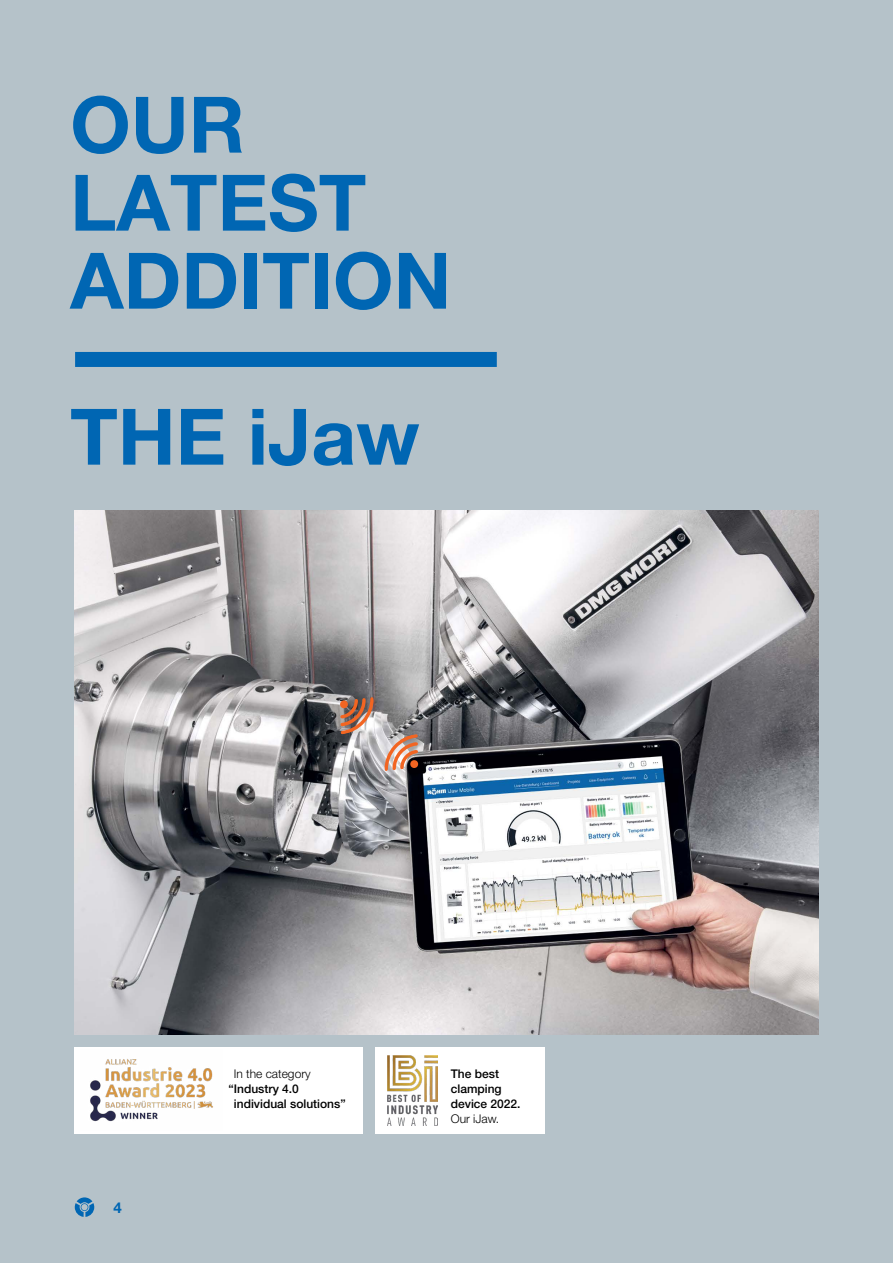
<style>
.page{position:relative;width:893px;height:1263px;background:#b5c2c9}
.page>*{position:absolute;margin:0;border:0;box-sizing:border-box;transform-origin:0 0}
.t1{font:700 78px/78px "Helvetica Neue LT Pro";color:#0066b3}
.t2{font:700 15px "Helvetica Neue LT Pro";color:#0066b3}
.t3{font:500 12px/15px "Helvetica Neue LT Pro";color:#000}
.t4{font:300 12px "Helvetica Neue LT Pro";color:#000}
</style>
<div class="page">
<svg style="left:75px;top:1197px;width:19px;height:20px"></svg>
<div style="left:75px;top:352px;width:422px;height:15px;background:#0066b3"></div>
<img style="left:74px;top:510px;width:745px;height:524px">
<div style="left:74px;top:1047px;width:288px;height:86px;background:#fff"></div>
<img style="left:90px;top:1059px;width:123px;height:63px">
<div style="left:375px;top:1047px;width:169px;height:86px;background:#fff"></div>
<img style="left:388px;top:1055px;width:50px;height:70px">
<svg style="left:383px;top:734px;width:37px;height:38px"></svg>
<svg style="left:338px;top:696px;width:37px;height:39px"></svg>
<h1 class="t1" style="left:70px;top:84px;width:383px">OUR<br>LATEST<br>ADDITION</h1>
<h1 class="t1" style="left:70px;top:396px;width:351px">THE iJaw</h1>
<p class="t2" style="left:114px;top:1198px;width:10px">4</p>
<p class="t4" style="left:234px;top:1066px;width:78px">In the category</p>
<p class="t3" style="left:234px;top:1081px;width:113px;text-indent:-5px">“Industry 4.0 individual solutions”</p>
<p class="t3" style="left:451px;top:1066px;width:71px">The best clamping device 2022.</p>
<p class="t4" style="left:451px;top:1111px;width:50px">Our iJaw.</p>
</div>
